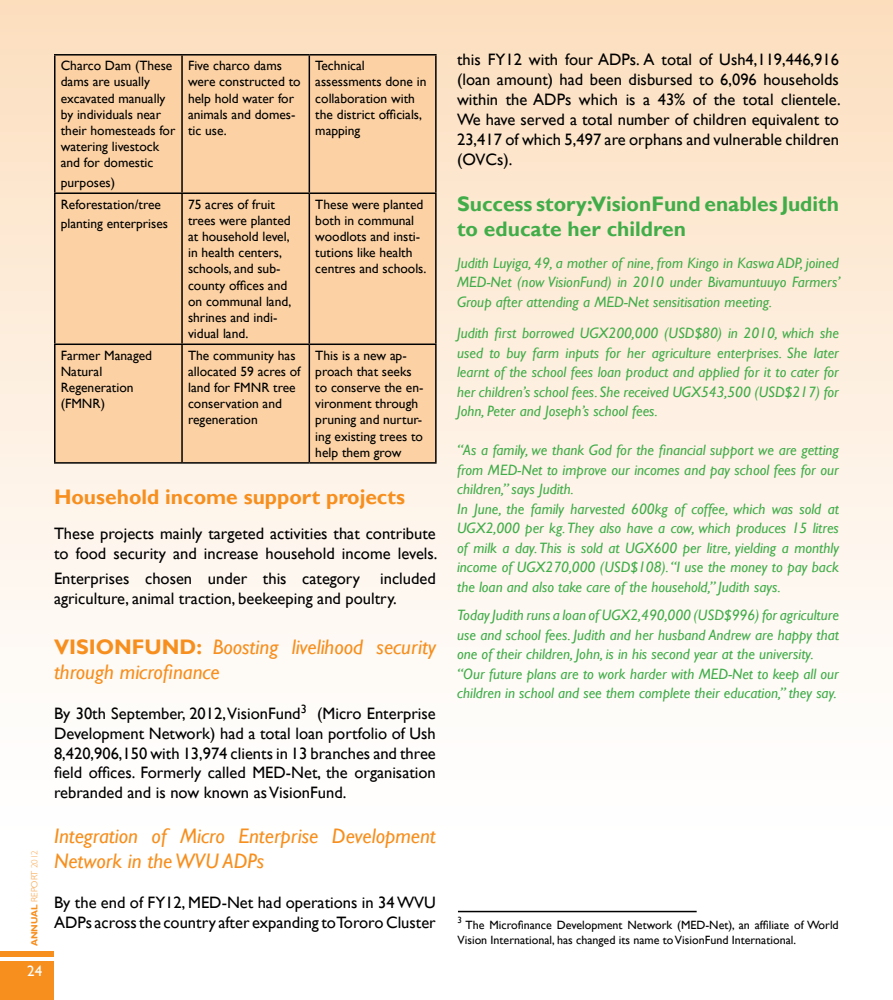
<style>
.page{position:relative;width:893px;height:1000px;background:#fff}
.page>*{position:absolute;margin:0;border:0;box-sizing:border-box;transform-origin:0 0}
.t1{font:italic 21px/25.2px "Gill Sans";color:#f78f1e}
.t2{font:700 21px/25.2px "Gill Sans";color:#41ad49}
.t3{font:700 21px "Gill Sans";color:#f78f1e}
.t4{font:16.5px/19.8px "Gill Sans";color:#000}
.t5{font:italic 15px/19.5px "Gill Sans";color:#41ad49;text-align:justify}
.t6{font:15px "Gill Sans";color:#fff}
.t7{font:13.5px/16.2px "Gill Sans";color:#000}
.t8{font:12px/14.4px "Gill Sans";color:#000}
.t9{font:700 9px "Gill Sans";color:#f78f1e}
.t10{font:9px "Gill Sans";color:#000}
.s1{font-family:"Gill Sans MT Pro";font-weight:300;color:#f89a34}
.s2{font-family:"Gill Sans MT Pro";font-weight:300;color:#f9ab56}
.s3{font-weight:700;font-style:normal}
</style>
<div class="page">
<div style="left:0;top:0;width:893px;height:838px;background:linear-gradient(to bottom,#fcdfc0,#fff)"></div>
<div style="left:0;top:951px;width:54px;height:5px;background:#f78f1e"></div>
<div style="left:0;top:961px;width:54px;height:38px;background:#f78f1e"></div>
<div style="left:56px;top:56px;width:379px;height:406px;background:#fcd2a5"></div>
<hr style="left:54px;top:54px;width:128px;height:2px;background:#000">
<hr style="left:54px;top:56px;width:2px;height:136px;background:#000">
<hr style="left:182px;top:54px;width:127px;height:2px;background:#000">
<hr style="left:181px;top:56px;width:2px;height:136px;background:#000">
<hr style="left:309px;top:54px;width:128px;height:2px;background:#000">
<hr style="left:309px;top:56px;width:1px;height:136px;background:#000">
<hr style="left:435px;top:56px;width:2px;height:136px;background:#000">
<hr style="left:54px;top:192px;width:128px;height:2px;background:#000">
<hr style="left:54px;top:194px;width:2px;height:149px;background:#000">
<hr style="left:182px;top:192px;width:127px;height:2px;background:#000">
<hr style="left:181px;top:194px;width:2px;height:149px;background:#000">
<hr style="left:309px;top:192px;width:128px;height:2px;background:#000">
<hr style="left:309px;top:194px;width:1px;height:149px;background:#000">
<hr style="left:435px;top:194px;width:2px;height:149px;background:#000">
<hr style="left:54px;top:343px;width:128px;height:2px;background:#000">
<hr style="left:54px;top:345px;width:2px;height:117px;background:#000">
<hr style="left:182px;top:343px;width:127px;height:2px;background:#000">
<hr style="left:181px;top:345px;width:2px;height:117px;background:#000">
<hr style="left:309px;top:343px;width:128px;height:2px;background:#000">
<hr style="left:309px;top:345px;width:1px;height:117px;background:#000">
<hr style="left:435px;top:345px;width:2px;height:117px;background:#000">
<hr style="left:54px;top:462px;width:128px;height:1px;background:#000">
<hr style="left:182px;top:462px;width:127px;height:1px;background:#000">
<hr style="left:309px;top:462px;width:128px;height:1px;background:#000">
<hr style="left:458px;top:910px;width:239px;height:2px;background:#000">
<p class="t9" style="left:29px;top:946px;width:98px;rotate:-90deg">ANNUAL <span class="s1">REPORT</span> <span class="s2">2012</span></p>
<p class="t6" style="left:27px;top:962px;width:16px">24</p>
<p class="t7" style="left:61px;top:58px;width:116px">Charco Dam (These dams are usually excavated manually by individuals near their homesteads for watering livestock and for domestic</p>
<p class="t7" style="left:61px;top:175px;width:56px">purposes)</p>
<p class="t7" style="left:188px;top:58px;width:114px">Five charco dams were constructed to help hold water for animals and domes&shy;tic use.</p>
<p class="t7" style="left:315px;top:58px;width:113px">Technical assessments done in collaboration with the district officials, mapping</p>
<p class="t7" style="left:61px;top:194px;width:109px;line-height:19.8px">Reforestation/tree planting enterprises</p>
<p class="t7" style="left:188px;top:196px;width:105px">75 acres of fruit trees were planted at household level, in health centers, schools, and sub&shy;county offices and on communal land, shrines and indi&shy;vidual land.</p>
<p class="t7" style="left:315px;top:196px;width:113px">These were planted both in communal woodlots and insti&shy;tutions like health centres and schools.</p>
<p class="t7" style="left:61px;top:347px;width:93px">Farmer Managed<br>Natural<br>Regeneration (FMNR)</p>
<p class="t7" style="left:188px;top:347px;width:114px">The community has allocated 59 acres of land for FMNR tree conservation and regeneration</p>
<p class="t7" style="left:315px;top:347px;width:110px">This is a new ap&shy;proach that seeks to conserve the en&shy;vironment through pruning and nurtur&shy;ing existing trees to help them grow</p>
<h1 class="t3" style="left:54px;top:484px;width:352px">Household income support projects</h1>
<p class="t4" style="left:54px;top:523px;width:385px">These projects mainly targeted activities that contribute to food security and increase household income levels.</p>
<p class="t4" style="left:54px;top:568px;width:383px">Enterprises chosen under this category included agriculture, animal traction, beekeeping and poultry.</p>
<h1 class="t1" style="left:54px;top:634px;width:383px"><span class="s3">VISIONFUND:</span> Boosting livelihood security through microfinance</h1>
<p class="t4" style="left:54px;top:703px;width:383px;text-align:justify">By 30th September, 2012, VisionFund<sup>3</sup> (Micro Enterprise Development Network) had a total loan portfolio of Ush 8,420,906,1 50 with 13 ,974 clients in 13 branches and three field offices. Formerly called MED-Net, the organisation rebranded and is now known as VisionFund.</p>
<h1 class="t1" style="left:54px;top:823px;width:383px">Integration of Micro Enterprise Development<br>Network in the WVU ADPs</h1>
<p class="t4" style="left:54px;top:892px;width:383px">By the end of FY12, MED-Net had operations in 34 WVU<br>ADPs across the country after expanding to Tororo Cluster</p>
<p class="t4" style="left:457px;top:50px;width:385px;text-align:justify">this FY12 with four ADPs. A total of Ush4,11 9,446,91 6 (loan amount) had been disbursed to 6,096 households within the ADPs which is a 43% of the total clientele.<br>We have served a total number of children equivalent to 23,417 of which 5,497 are orphans and vulnerable children (OVCs).</p>
<h1 class="t2" style="left:457px;top:191px;width:383px">Success story:VisionFund enables Judith to educate her children</h1>
<p class="t5" style="left:457px;top:253px;width:385px">Judith Luyiga, 49, a mother of nine, from Kingo in Kaswa ADP, joined MED-Net (now VisionFund) in 2010 under Bivamuntuuyo Farmers’ Group after attending a MED-Net sensitisation meeting.</p>
<p class="t5" style="left:457px;top:323px;width:383px">Judith first borrowed UGX200,000 (USD$80) in 2010, which she used to buy farm inputs for her agriculture enterprises. She later learnt of the school fees loan product and applied for it to cater for her children’s school fees. She received UGX543,500 (USD$217) for John, Peter and Joseph’s school fees.</p>
<p class="t5" style="left:457px;top:440px;width:383px;text-align:left">“As a family, we thank God for the financial support we are getting from MED-Net to improve our incomes and pay school fees for our children,” says Judith.<br>In June, the family harvested 600kg of coffee, which was sold at UGX2,000 per kg. They also have a cow, which produces 15 litres of milk a day. This is sold at UGX600 per litre, yielding a monthly income of UGX270,000 (USD$108). “I use the money to pay back the loan and also take care of the household,” Judith says.</p>
<p class="t5" style="left:457px;top:605px;width:383px;text-align:left">Today Judith runs a loan of UGX2,490,000 (USD$996) for agriculture use and school fees. Judith and her husband Andrew are happy that one of their children, John, is in his second year at the university. “Our future plans are to work harder with MED-Net to keep all our children in school and see them complete their education,” they say.</p>
<p class="t10" style="left:458px;top:914px;width:5px">3</p>
<p class="t8" style="left:458px;top:917px;width:383px;text-indent:8px">The Microfinance Development Network (MED-Net), an affiliate of World<br>Vision International, has changed its name to VisionFund International.</p>
</div>
